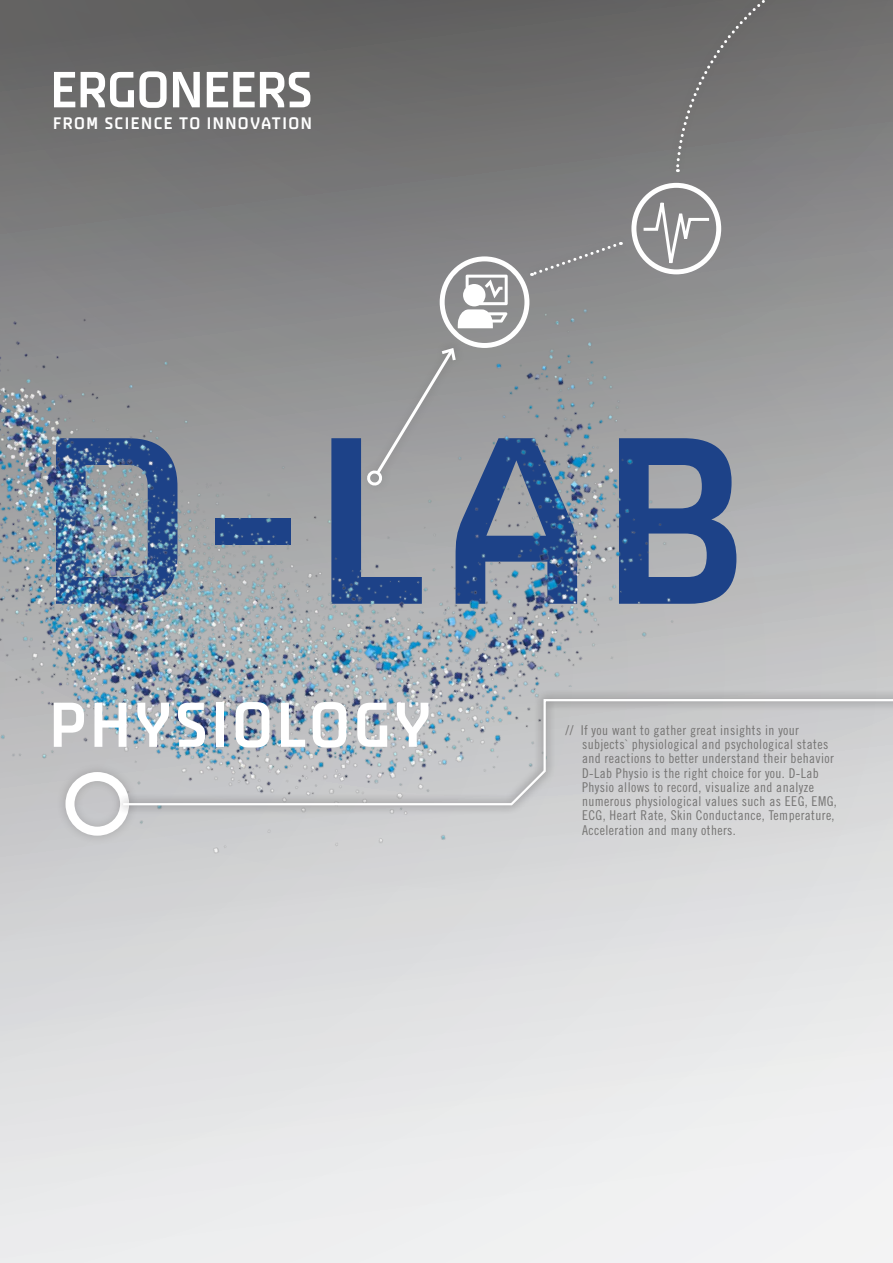
<style>
.page{position:relative;width:893px;height:1263px;background:#ebeced}
.page>*{position:absolute;margin:0;border:0;box-sizing:border-box;transform-origin:0 0}
.t1{font:700 270px "Newtype Stereo";color:#1d4288}
.t2{font:700 72px "Newtype Stereo";letter-spacing:.05em;color:#fff}
.t3{font:700 57.75px "Newtype Stereo";color:#fff}
.t4{font:700 18.9px "Newtype Stereo";letter-spacing:.08em;color:#fff}
.Maginaltext_Titel{font:13.5px "Trade Gothic Cond Eighteen";letter-spacing:.03em;color:#757473}
</style>
<div class="page">
<img style="left:0;top:0;width:893px;height:1027px">
<div style="left:56px;top:763px;width:82px;height:82px;background:#231f20;opacity:.2"></div>
<div style="left:65px;top:772px;width:64px;height:64px;border:9px solid #fff;border-radius:50%"></div>
<div style="left:114px;top:689px;width:779px;height:126px;background:#231f20;opacity:.75"></div>
<svg style="left:121px;top:698px;width:772px;height:108px;background:#c0c4c7"></svg>
<svg style="left:609px;top:0;width:284px;height:185px;background:#757475"></svg>
<svg style="left:674px;top:0;width:180px;height:172px;background:#757474"></svg>
<svg style="left:322px;top:212px;width:312px;height:287px;background:#959698"></svg>
<div style="left:631px;top:183px;width:90px;height:91px;border:5px solid #fff;border-radius:50%"></div>
<svg style="left:641px;top:186px;width:71px;height:94px;background:#9f9e9f"></svg>
<p class="t3" style="left:51px;top:59px;width:263px">ERGONEERS</p>
<p class="t4" style="left:53px;top:113px;width:260px">FROM SCIENCE TO INNOVATION</p>
<p class="t1" style="left:40px;top:379px;width:705px">D-LAB</p>
<p class="t2" style="left:49px;top:687px;width:383px">PHYSIOLOGY</p>
<p class="Maginaltext_Titel" style="left:566px;top:722px;width:235px">// If you want to gather great insights in your</p>
<p class="Maginaltext_Titel" style="left:582px;top:736px;width:248px">subjects` physiological and psychological states</p>
<p class="Maginaltext_Titel" style="left:582px;top:751px;width:253px">and reactions to better understand their behavior</p>
<p class="Maginaltext_Titel" style="left:582px;top:765px;width:238px">D-Lab Physio is the right choice for you. D-Lab</p>
<p class="Maginaltext_Titel" style="left:582px;top:779px;width:233px">Physio allows to record, visualize and analyze</p>
<p class="Maginaltext_Titel" style="left:582px;top:793px;width:256px">numerous physiological values such as EEG, EMG,</p>
<p class="Maginaltext_Titel" style="left:582px;top:808px;width:254px">ECG, Heart Rate, Skin Conductance, Temperature,</p>
<p class="Maginaltext_Titel" style="left:582px;top:822px;width:155px">Acceleration and many others.</p>
</div>
